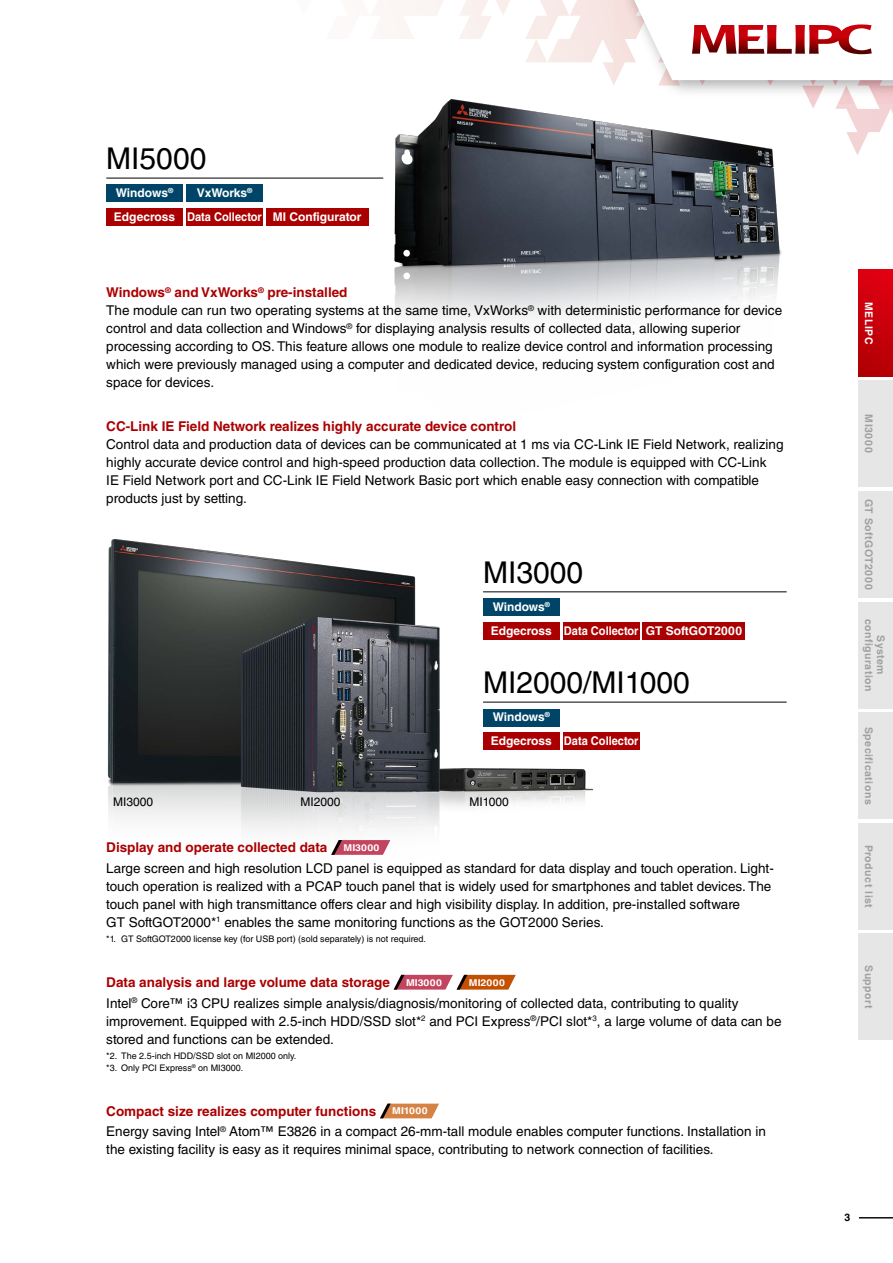
<style>
.page{position:relative;width:893px;height:1263px;background:#fff}
.page>*{position:absolute;margin:0;border:0;box-sizing:border-box;transform-origin:0 0}
.t1{font:30px "Helvetica LT Std";color:#000}
.t2{font:13.5px/18px "Helvetica LT Std";color:#000}
.t3{font:700 13.5px "Helvetica LT Std";color:#ab0002}
.t4{font:700 12px/23.5px "Helvetica LT Std";color:#fff}
.t5{font:700 12px "Helvetica LT Std";color:#fff;scale:.92 1}
.t6{font:12px "Helvetica LT Std";color:#000}
.t7{font:700 10.5px/12px "Helvetica LT Std";letter-spacing:.05em;color:#9fa0a0;text-align:center}
.t8{font:700 10.5px "Helvetica LT Std";letter-spacing:.05em;color:#fff}
.t9{font:700 10.5px "Helvetica LT Std";color:#000}
.t10{font:700 9.45px "Helvetica LT Std";color:#fff;scale:1.11 1}
.t11{font:9px/12px "Helvetica LT Std";color:#000}
.s1{font-weight:700;color:#ab0002}
.s2{font-weight:700;font-size:9.45px;color:#fff}
.s3{font-size:9.45px;color:#fff}
</style>
<div class="page">
<svg style="left:393px;top:0;width:500px;height:155px"></svg>
<img style="left:613px;top:0;width:15px;height:95px">
<img style="left:393px;top:95px;width:390px;height:225px">
<img style="left:107px;top:539px;width:505px;height:302px">
<hr style="left:859px;top:1217px;width:34px;height:1px;background:#000">
<svg style="left:331px;top:840px;width:59px;height:15px"></svg>
<svg style="left:394px;top:975px;width:122px;height:14px"></svg>
<svg style="left:380px;top:1103px;width:59px;height:15px"></svg>
<div style="left:106px;top:185px;width:157px;height:17px;background:#004567"></div>
<div style="left:483px;top:732px;width:156px;height:17px;background:#ab0002"></div>
<div style="left:106px;top:208px;width:262px;height:17px;background:#ab0002"></div>
<div style="left:483px;top:622px;width:262px;height:17px;background:#ab0002"></div>
<hr style="left:106px;top:178px;width:277px;height:1px;background:#000">
<hr style="left:483px;top:591px;width:304px;height:1px;background:#000">
<hr style="left:483px;top:702px;width:304px;height:1px;background:#000">
<svg style="left:483px;top:599px;width:77px;height:17px"></svg>
<svg style="left:483px;top:709px;width:77px;height:17px"></svg>
<div style="left:859px;top:270px;width:34px;height:106px;background:linear-gradient(to bottom,#e10012,#b10004)"></div>
<div style="left:859px;top:823px;width:34px;height:106px;background:#e6e6e6"></div>
<div style="left:859px;top:934px;width:34px;height:106px;background:#e6e6e6"></div>
<div style="left:859px;top:602px;width:34px;height:106px;background:#e6e6e6"></div>
<div style="left:859px;top:380px;width:34px;height:107px;background:#e6e6e6"></div>
<div style="left:859px;top:491px;width:34px;height:106px;background:#e6e6e6"></div>
<div style="left:859px;top:712px;width:34px;height:107px;background:#e6e6e6"></div>
<svg style="left:628px;top:0;width:265px;height:109px"></svg>
<h1 class="t1" style="left:106px;top:141px;width:102px">MI5000</h1>
<p class="t4" style="left:114px;top:181px;width:63px">Windows<sup>®<br></sup>Edgecross</p>
<p class="t4" style="left:187px;top:181px;width:76px;text-align:center">VxWorks<sup>®<br></sup>Data Collector</p>
<p class="t4" style="left:273px;top:205px;width:90px">MI Configurator</p>
<p class="t2" style="left:106px;top:283px;width:677px"><span class="s1">Windows</span><sup>®</sup> <span class="s1">and VxWorks</span><sup>®</sup> <span class="s1">pre-installed<br></span>The module can run two operating systems at the same time, VxWorks<sup>®</sup> with deterministic performance for device control and data collection and Windows<sup>®</sup> for displaying analysis results of collected data, allowing superior processing according to OS. This feature allows one module to realize device control and information processing which were previously managed using a computer and dedicated device, reducing system configuration cost and space for devices.</p>
<p class="t3" style="left:106px;top:418px;width:411px">CC-Link IE Field Network realizes highly accurate device control</p>
<p class="t2" style="left:106px;top:435px;width:679px">Control data and production data of devices can be communicated at 1 ms via CC-Link IE Field Network, realizing highly accurate device control and high-speed production data collection. The module is equipped with CC-Link<br>IE Field Network port and CC-Link IE Field Network Basic port which enable easy connection with compatible products just by setting.</p>
<h1 class="t1" style="left:483px;top:555px;width:102px">MI3000</h1>
<p class="t4" style="left:493px;top:595px;width:59px">Windows<sup>®</sup></p>
<p class="t4" style="left:491px;top:618px;width:63px">Edgecross</p>
<p class="t5" style="left:564px;top:623px;width:83px">Data Collector</p>
<p class="t4" style="left:646px;top:618px;width:98px">GT SoftGOT2000</p>
<h1 class="t1" style="left:483px;top:665px;width:208px">MI2000/MI1000</h1>
<p class="t4" style="left:493px;top:705px;width:59px">Windows<sup>®</sup></p>
<p class="t4" style="left:491px;top:729px;width:63px">Edgecross</p>
<p class="t5" style="left:564px;top:733px;width:83px">Data Collector</p>
<p class="t6" style="left:113px;top:795px;width:42px">MI3000</p>
<p class="t6" style="left:301px;top:795px;width:42px">MI2000</p>
<p class="t6" style="left:469px;top:795px;width:41px">MI1000</p>
<p class="t2" style="left:106px;top:837px;width:669px;line-height:20.4px"><span class="s1">Display and operate collected data</span> <span class="s2">MI3000<br></span>Large screen and high resolution LCD panel is equipped as standard for data display and touch operation. Light-</p>
<p class="t2" style="left:106px;top:877px;width:666px">touch operation is realized with a PCAP touch panel that is widely used for smartphones and tablet devices. The touch panel with high transmittance offers clear and high visibility display. In addition, pre-installed software<br>GT SoftGOT2000*<sup>1</sup> enables the same monitoring functions as the GOT2000 Series.</p>
<p class="t11" style="left:106px;top:933px;width:321px">*1. GT SoftGOT2000 license key (for USB port) (sold separately) is not required.</p>
<p class="t3" style="left:106px;top:974px;width:337px">Data analysis and large volume data storage <span class="s3">MI3000</span></p>
<p class="t10" style="left:469px;top:976px;width:34px">MI2000</p>
<p class="t2" style="left:106px;top:994px;width:677px">Intel<sup>®</sup> Core™ i3 CPU realizes simple analysis/diagnosis/monitoring of collected data, contributing to quality improvement. Equipped with 2.5-inch HDD/SSD slot*<sup>2</sup> and PCI Express<sup>®</sup>/PCI slot*<sup>3</sup>, a large volume of data can be stored and functions can be extended.</p>
<p class="t11" style="left:106px;top:1049px;width:191px">*2. The 2.5-inch HDD/SSD slot on MI2000 only. *3. Only PCI Express<sup>®</sup> on MI3000.</p>
<p class="t2" style="left:106px;top:1101px;width:661px;line-height:20.2px"><span class="s1">Compact size realizes computer functions</span> <span class="s2">MI1000<br></span>Energy saving Intel<sup>®</sup> Atom™ E3826 in a compact 26-mm-tall module enables computer functions. Installation in</p>
<p class="t2" style="left:106px;top:1140px;width:609px">the existing facility is easy as it requires minimal space, contributing to network connection of facilities.</p>
<p class="t8" style="left:875px;top:302px;width:44px;rotate:90deg">MELIPC</p>
<p class="t7" style="left:875px;top:414px;width:40px;rotate:90deg">MI3000</p>
<p class="t7" style="left:875px;top:499px;width:92px;rotate:90deg">GT SoftGOT2000</p>
<p class="t7" style="left:887px;top:619px;width:74px;rotate:90deg">System configuration</p>
<p class="t7" style="left:875px;top:727px;width:79px;rotate:90deg">Specifications</p>
<p class="t7" style="left:875px;top:845px;width:65px;rotate:90deg">Product list</p>
<p class="t7" style="left:875px;top:965px;width:45px;rotate:90deg">Support</p>
<p class="t9" style="left:845px;top:1210px;width:7px">3</p>
</div>
